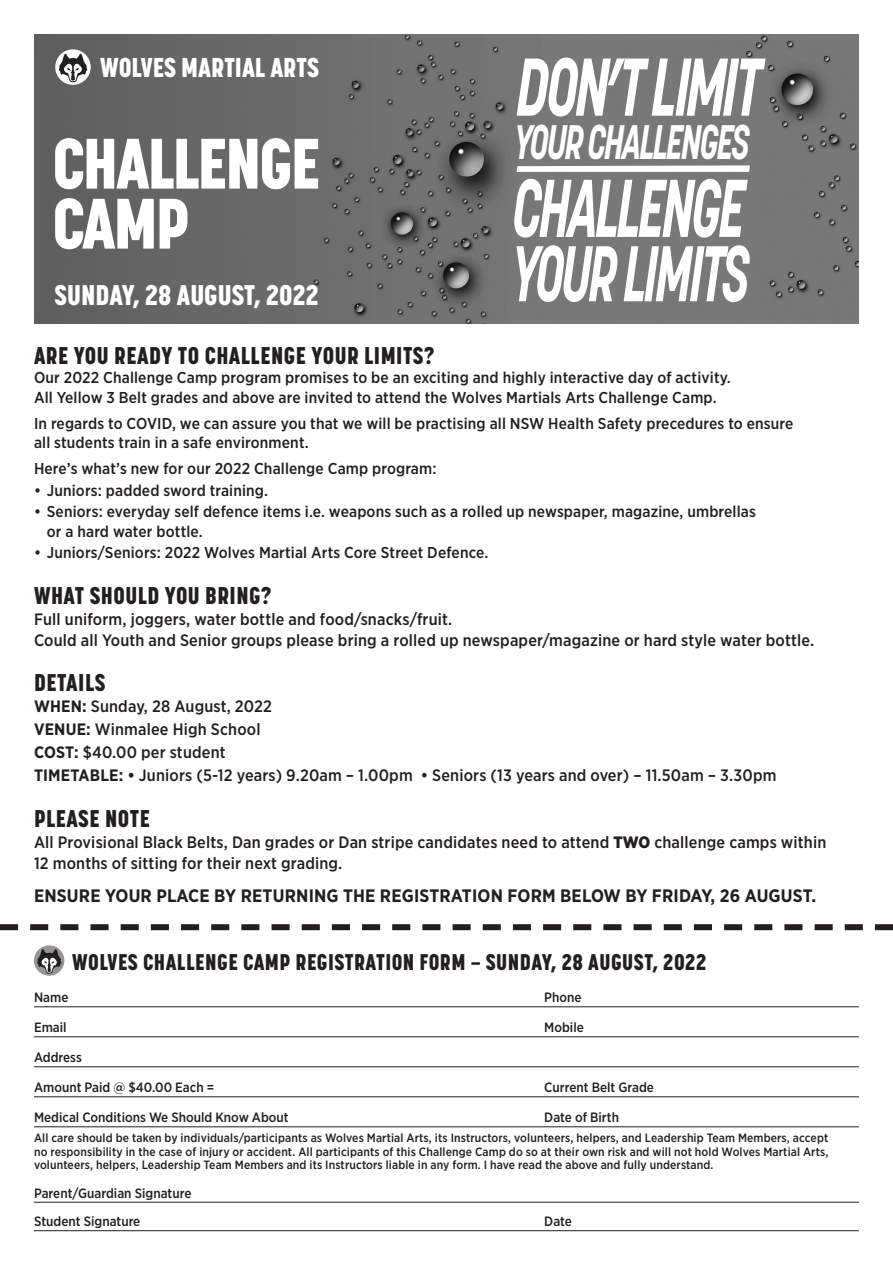
<style>
.page{position:relative;width:893px;height:1263px;background:#fff}
.page>*{position:absolute;margin:0;border:0;box-sizing:border-box;transform-origin:0 0}
.t1{font:italic 700 81px/121.2px "Korolev";letter-spacing:-.05em;color:#fff;scale:.69 1}
.t2{font:italic 700 78px "Korolev";letter-spacing:-.05em;color:#fff;scale:.65 1}
.t3{font:800 70.5px/60px "Korolev Condensed";letter-spacing:-.03em;color:#fff}
.t4{font:italic 700 48px "Korolev";letter-spacing:-.05em;color:#fff;scale:.69 1}
.t5{font:800 28.2px "Korolev Condensed";color:#fff}
.t6{font:800 27px "Korolev Condensed";color:#fff}
.t7{font:800 24px "Korolev Condensed";letter-spacing:.02em;color:#231f20}
.t8{font:800 22.5px "Korolev Condensed";letter-spacing:.02em;color:#231f20}
.t9{font:700 18px "Gotham Narrow";letter-spacing:.01em;color:#231f20}
.t10{font:500 16.5px/23.1px "Gotham Narrow";letter-spacing:.01em;color:#231f20}
.t11{font:500 15.75px/19.5px "Gotham Narrow";letter-spacing:.01em;color:#231f20}
.t12{font:500 13.5px/28.5px "Gotham Narrow";color:#231f20}
.t13{font:500 12px/13.5px "Gotham Narrow";letter-spacing:.01em;color:#231f20;text-align:justify}
.s1{font-weight:700}
.s2{font-weight:900}
</style>
<div class="page">
<img style="left:34px;top:34px;width:825px;height:289px">
<svg style="left:0;top:924px;width:893px;height:6px"></svg>
<svg style="left:55px;top:49px;width:36px;height:36px"></svg>
<svg style="left:59px;top:54px;width:28px;height:28px"></svg>
<svg style="left:517px;top:165px;width:233px;height:7px"></svg>
<hr style="left:34px;top:1006px;width:825px;height:1px;background:#231f20">
<hr style="left:34px;top:1036px;width:825px;height:1px;background:#231f20">
<hr style="left:34px;top:1066px;width:825px;height:1px;background:#231f20">
<hr style="left:34px;top:1096px;width:825px;height:1px;background:#231f20">
<hr style="left:34px;top:1126px;width:825px;height:1px;background:#231f20">
<hr style="left:34px;top:1202px;width:825px;height:1px;background:#231f20">
<hr style="left:34px;top:1230px;width:825px;height:1px;background:#231f20">
<svg style="left:34px;top:945px;width:30px;height:30px"></svg>
<svg style="left:37px;top:949px;width:24px;height:24px"></svg>
<h3 class="t6" style="left:100px;top:51px;width:220px">WOLVES MARTIAL ARTS</h3>
<h3 class="t3" style="left:52px;top:133px;width:270px">CHALLENGE<br>CAMP</h3>
<h3 class="t5" style="left:55px;top:277px;width:266px">SUNDAY, 28 AUGUST, 2022</h3>
<h1 class="t1" style="left:513px;top:27px;width:362px">DON’T LIMIT<br>CHALLENGE</h1>
<h2 class="t2" style="left:512px;top:224px;width:367px">YOUR LIMITS</h2>
<h3 class="t4" style="left:515px;top:111px;width:342px">YOUR CHALLENGES</h3>
<h3 class="t7" style="left:34px;top:341px;width:402px">ARE YOU READY TO CHALLENGE YOUR LIMITS?</h3>
<p class="t11" style="left:34px;top:368px;width:698px">Our 2022 Challenge Camp program promises to be an exciting and highly interactive day of activity.<br>All Yellow 3 Belt grades and above are invited to attend the Wolves Martials Arts Challenge Camp.</p>
<p class="t11" style="left:34px;top:413px;width:761px">In regards to COVID, we can assure you that we will be practising all NSW Health Safety precedures to ensure all students train in a safe environment.</p>
<p class="t11" style="left:34px;top:459px;width:404px">Here’s what’s new for our 2022 Challenge Camp program:</p>
<p class="t11" style="left:34px;top:480px;width:236px">• Juniors: padded sword training.</p>
<p class="t11" style="left:47px;top:502px;width:711px;text-indent:-13px">• Seniors: everyday self defence items i.e. weapons such as a rolled up newspaper, magazine, umbrellas or a hard water bottle.</p>
<p class="t11" style="left:34px;top:543px;width:456px">• Juniors/Seniors: 2022 Wolves Martial Arts Core Street Defence.</p>
<h3 class="t7" style="left:34px;top:580px;width:239px">WHAT SHOULD YOU BRING?</h3>
<p class="t10" style="left:34px;top:608px;width:782px;line-height:21px">Full uniform, joggers, water bottle and food/snacks/fruit.<br>Could all Youth and Senior groups please bring a rolled up newspaper/magazine or hard style water bottle.</p>
<h3 class="t7" style="left:34px;top:668px;width:73px">DETAILS</h3>
<p class="t10" style="left:34px;top:694px;width:744px"><span class="s1">WHEN:</span> Sunday, 28 August, 2022<br><span class="s1">VENUE:</span> Winmalee High School<br><span class="s1">COST:</span> $40.00 per student<br><span class="s1">TIMETABLE: •</span> Juniors (5-12 years) 9.20am – 1.00pm • Seniors (13 years and over) – 11.50am – 3.30pm</p>
<h3 class="t7" style="left:34px;top:803px;width:118px">PLEASE NOTE</h3>
<p class="t10" style="left:34px;top:831px;width:794px;line-height:21px">All Provisional Black Belts, Dan grades or Dan stripe candidates need to attend <span class="s2">TWO</span> challenge camps within<br>12 months of sitting for their next grading.</p>
<p class="t9" style="left:34px;top:884px;width:784px">ENSURE YOUR PLACE BY RETURNING THE REGISTRATION FORM BELOW BY FRIDAY, 26 AUGUST.</p>
<h3 class="t8" style="left:72px;top:948px;width:636px">WOLVES CHALLENGE CAMP REGISTRATION FORM – SUNDAY, 28 AUGUST, 2022</h3>
<p class="t12" style="left:34px;top:983px;width:36px">Name</p>
<p class="t12" style="left:544px;top:983px;width:39px">Phone</p>
<p class="t12" style="left:34px;top:1013px;width:34px">Email</p>
<p class="t12" style="left:544px;top:1013px;width:41px">Mobile</p>
<p class="t12" style="left:34px;top:1043px;width:49px">Address</p>
<p class="t12" style="left:34px;top:1073px;width:182px">Amount Paid @ $40.00 Each =</p>
<p class="t12" style="left:544px;top:1073px;width:111px">Current Belt Grade</p>
<p class="t12" style="left:34px;top:1103px;width:256px">Medical Conditions We Should Know About</p>
<p class="t12" style="left:544px;top:1103px;width:76px">Date of Birth</p>
<p class="t13" style="left:34px;top:1131px;width:796px">All care should be taken by individuals/participants as Wolves Martial Arts, its Instructors, volunteers, helpers, and Leadership Team Members, accept no responsibility in the case of injury or accident. All participants of this Challenge Camp do so at their own risk and will not hold Wolves Martial Arts, volunteers, helpers, Leadership Team Members and its Instructors liable in any form. I have read the above and fully understand.</p>
<p class="t12" style="left:34px;top:1178px;width:159px">Parent/Guardian Signature<br>Student Signature</p>
<p class="t12" style="left:544px;top:1207px;width:29px">Date</p>
</div>
